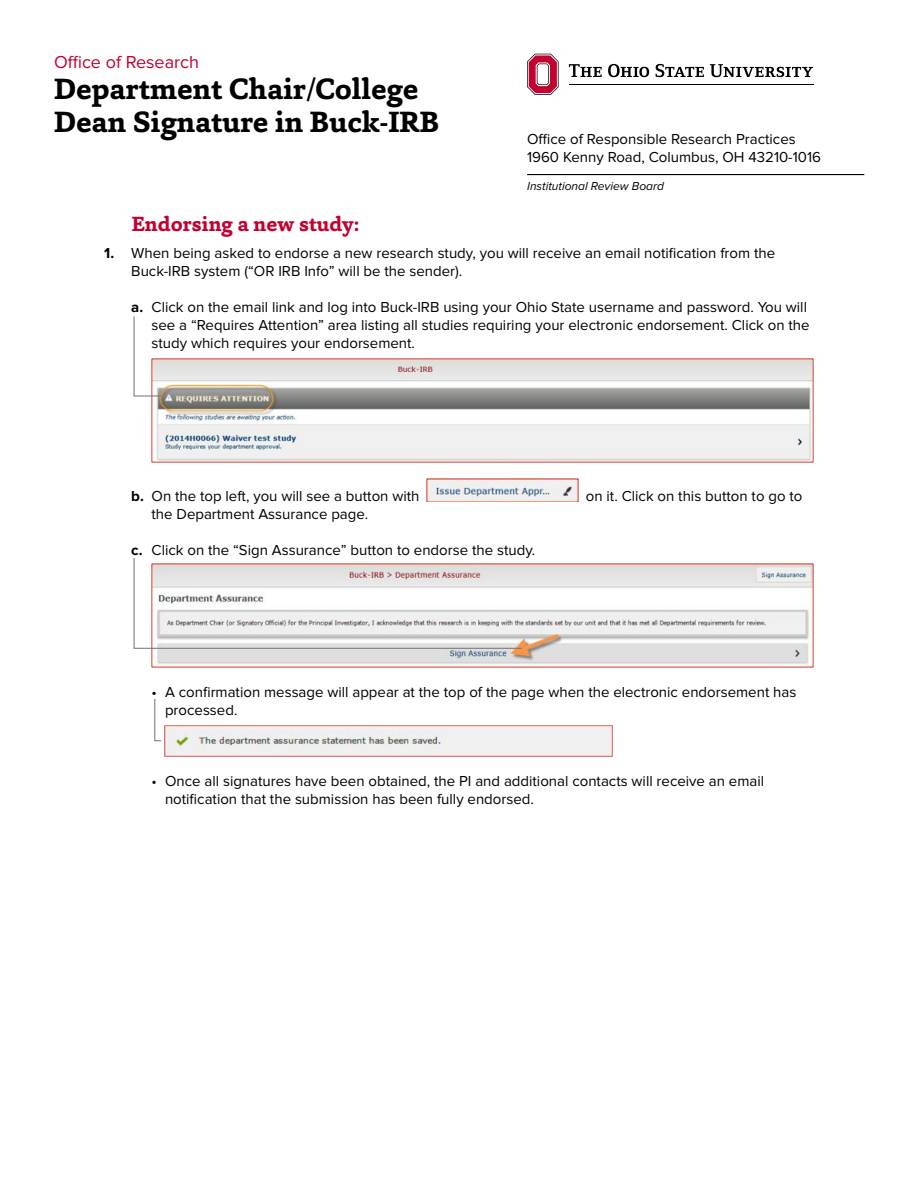
<style>
.page{position:relative;width:918px;height:1188px;background:#fff}
.page>*{position:absolute;margin:0;border:0;box-sizing:border-box;transform-origin:0 0}
.t1{font:700 30px/33px "Capita";color:#000}
.t2{font:700 21px "Capita";color:#c3002f}
.t3{font:18px "Proxima Nova";color:#c3002f}
.t4{font:15px/18px "Proxima Nova";color:#000}
.t5{font:italic 12px "Proxima Nova";color:#000}
.s1{font-weight:700}
</style>
<div class="page">
<hr style="left:527px;top:174px;width:337px;height:1px;background:#000">
<hr style="left:569px;top:84px;width:245px;height:1px;background:#000">
<svg style="left:527px;top:54px;width:32px;height:41px"></svg>
<svg style="left:569px;top:64px;width:33px;height:13px"></svg>
<svg style="left:608px;top:64px;width:41px;height:13px"></svg>
<svg style="left:656px;top:64px;width:48px;height:13px"></svg>
<svg style="left:710px;top:64px;width:103px;height:13px"></svg>
<img style="left:151px;top:358px;width:663px;height:104px">
<svg style="left:133px;top:316px;width:29px;height:81px"></svg>
<img style="left:427px;top:479px;width:151px;height:23px">
<img style="left:151px;top:564px;width:663px;height:104px">
<svg style="left:133px;top:558px;width:389px;height:91px"></svg>
<img style="left:164px;top:726px;width:449px;height:31px">
<svg style="left:154px;top:699px;width:8px;height:43px"></svg>
<p class="t3" style="left:54px;top:52px;width:147px">Office of Research</p>
<p class="t1" style="left:54px;top:72px;width:387px">Department Chair/College<br>Dean Signature in Buck-IRB</p>
<p class="t2" style="left:132px;top:210px;width:229px">Endorsing a new study:</p>
<p class="t4" style="left:527px;top:130px;width:270px">Office of Responsible Research Practices</p>
<p class="t4" style="left:527px;top:148px;width:295px">1960 Kenny Road, Columbus, OH 43210-1016</p>
<p class="t5" style="left:527px;top:179px;width:138px">Institutional Review Board</p>
<p class="t4" style="left:131px;top:245px;width:645px;text-indent:-27px"><span class="s1">1.</span> When being asked to endorse a new research study, you will receive an email notification from the<br>Buck-IRB system (“OR IRB Info” will be the sender).</p>
<p class="t4" style="left:152px;top:299px;width:660px;text-indent:-20px"><span class="s1">a.</span> Click on the email link and log into Buck-IRB using your Ohio State username and password. You will see a “Requires Attention” area listing all studies requiring your electronic endorsement. Click on the study which requires your endorsement.</p>
<p class="t4" style="left:131px;top:487px;width:290px"><span class="s1">b.</span> On the top left, you will see a button with</p>
<p class="t4" style="left:586px;top:487px;width:218px">on it. Click on this button to go to</p>
<p class="t4" style="left:152px;top:505px;width:218px">the Department Assurance page.</p>
<p class="t4" style="left:131px;top:541px;width:406px"><span class="s1">c.</span> Click on the “Sign Assurance” button to endorse the study.</p>
<p class="t4" style="left:165px;top:683px;width:633px;text-indent:-14px">• A confirmation message will appear at the top of the page when the electronic endorsement has processed.</p>
<p class="t4" style="left:165px;top:772px;width:601px;text-indent:-14px">• Once all signatures have been obtained, the PI and additional contacts will receive an email notification that the submission has been fully endorsed.</p>
</div>
